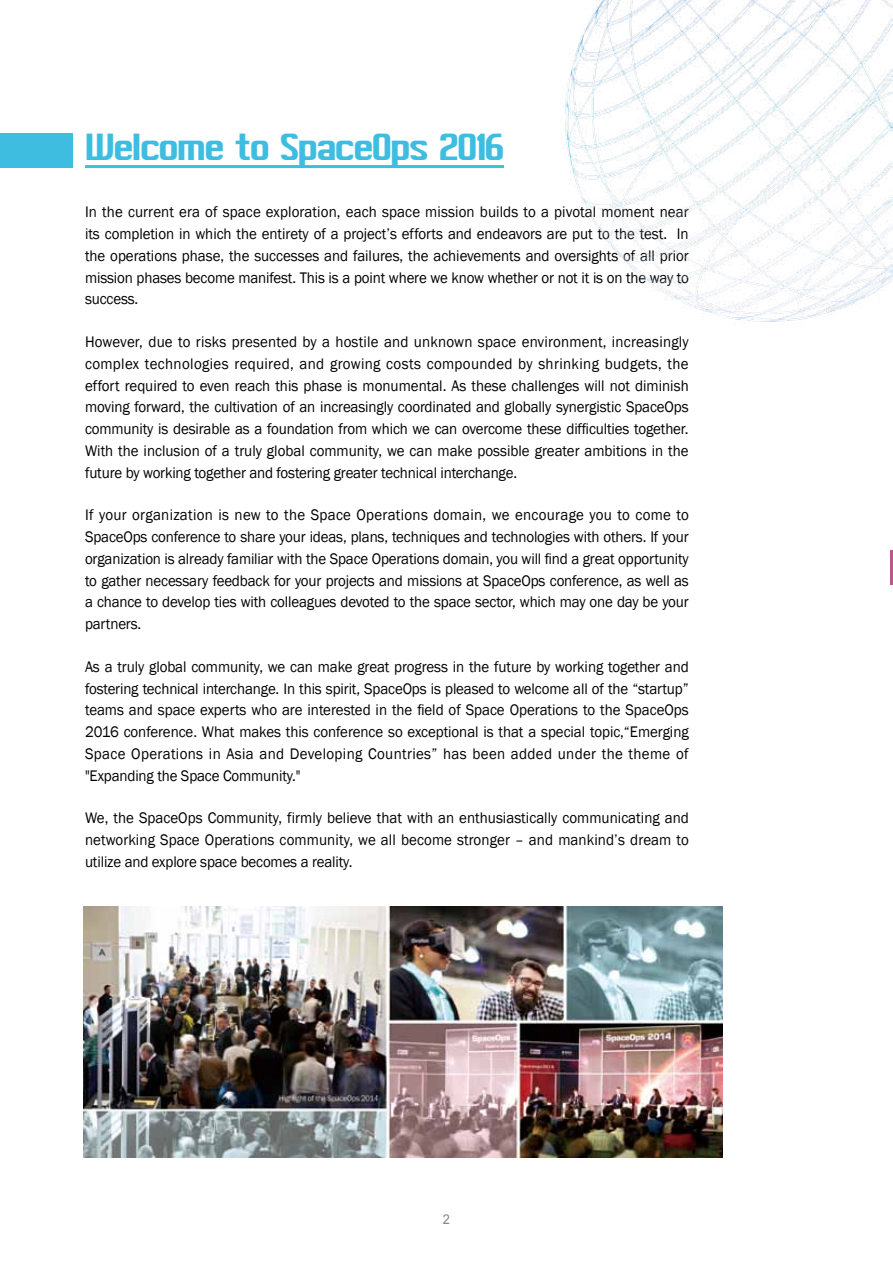
<style>
.page{position:relative;width:893px;height:1263px;background:#fff}
.page>*{position:absolute;margin:0;border:0;box-sizing:border-box;transform-origin:0 0}
.t1{font:37.5px "Mac Type";letter-spacing:-.025em;color:#3ebde0;scale:.95 1}
.t2{font:15.75px/21.8px "Franklin Gothic";letter-spacing:-.01em;color:#000;text-align:justify;scale:.95 1}
.t3{font:13.5px "Arial";color:#898989;scale:.95 1}
</style>
<div class="page">
<img style="left:84px;top:906px;width:639px;height:251px">
<div style="left:0;top:134px;width:73px;height:34px;background:#3ebde0"></div>
<hr style="left:85px;top:165px;width:419px;height:3px;background:#3ebde0">
<img style="left:565px;top:0;width:328px;height:322px">
<hr style="left:891px;top:551px;width:2px;height:34px;background:#b95a89">
<h1 class="t1" style="left:85px;top:133px;width:442px">Welcome to SpaceOps 2016</h1>
<p class="t2" style="left:85px;top:201px;width:637px">In the current era of space exploration, each space mission builds to a pivotal moment near its completion in which the entirety of a project’s efforts and endeavors are put to the test. In the operations phase, the successes and failures, the achievements and oversights of all prior mission phases become manifest. This is a point where we know whether or not it is on the way to success.</p>
<p class="t2" style="left:85px;top:331px;width:637px">However, due to risks presented by a hostile and unknown space environment, increasingly complex technologies required, and growing costs compounded by shrinking budgets, the effort required to even reach this phase is monumental. As these challenges will not diminish moving forward, the cultivation of an increasingly coordinated and globally synergistic SpaceOps community is desirable as a foundation from which we can overcome these difficulties together.<br>With the inclusion of a truly global community, we can make possible greater ambitions in the future by working together and fostering greater technical interchange.</p>
<p class="t2" style="left:85px;top:504px;width:637px">If your organization is new to the Space Operations domain, we encourage you to come to SpaceOps conference to share your ideas, plans, techniques and technologies with others. If your organization is already familiar with the Space Operations domain, you will find a great opportunity to gather necessary feedback for your projects and missions at SpaceOps conference, as well as a chance to develop ties with colleagues devoted to the space sector, which may one day be your partners.</p>
<p class="t2" style="left:85px;top:656px;width:637px">As a truly global community, we can make great progress in the future by working together and fostering technical interchange. In this spirit, SpaceOps is pleased to welcome all of the “startup” teams and space experts who are interested in the field of Space Operations to the SpaceOps 2016 conference. What makes this conference so exceptional is that a special topic,“Emerging Space Operations in Asia and Developing Countries” has been added under the theme of "Expanding the Space Community."</p>
<p class="t2" style="left:85px;top:807px;width:637px">We, the SpaceOps Community, firmly believe that with an enthusiastically communicating and networking Space Operations community, we all become stronger – and mankind’s dream to utilize and explore space becomes a reality.</p>
<p class="t3" style="left:443px;top:1210px;width:9px">2</p>
</div>
